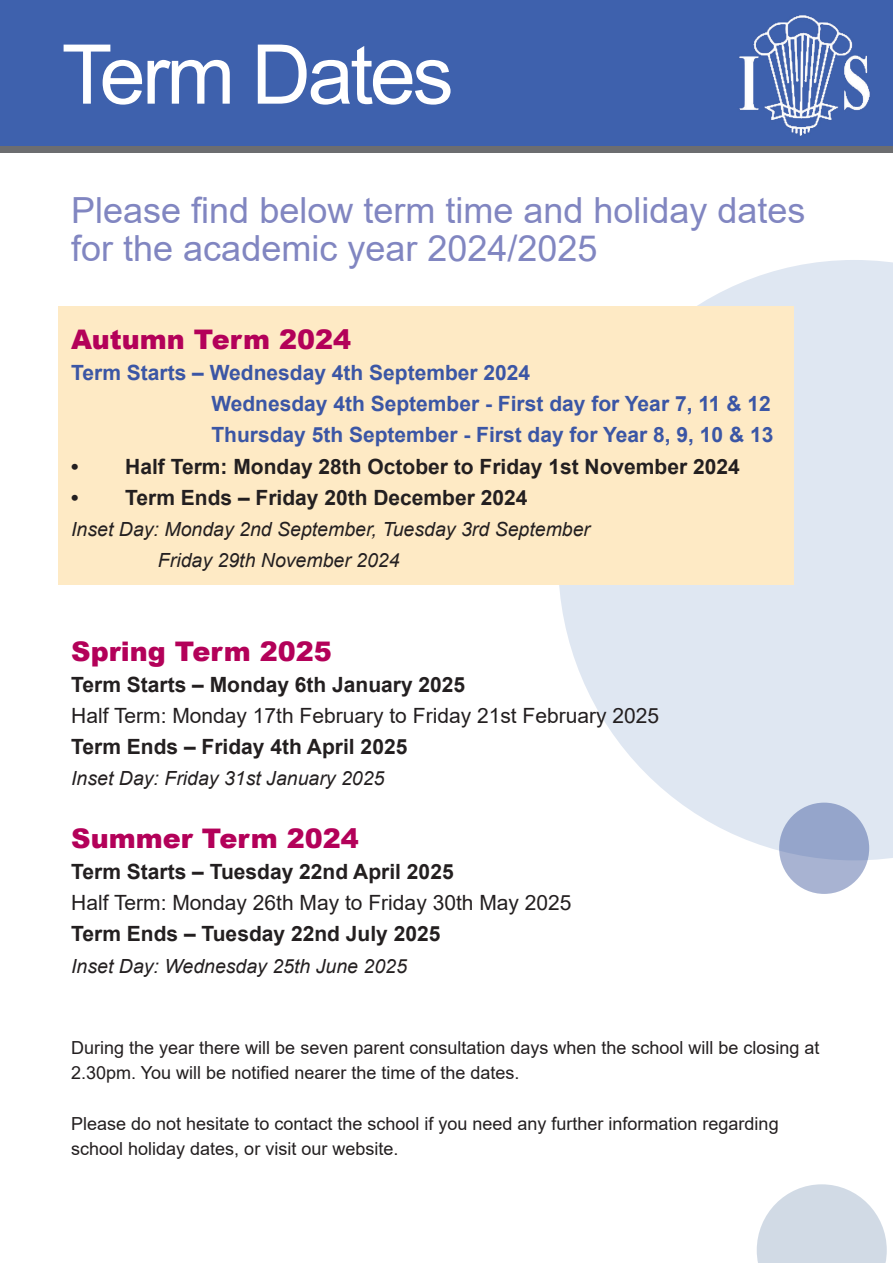
<style>
.page{position:relative;width:893px;height:1263px;background:#fff}
.page>*{position:absolute;margin:0;border:0;box-sizing:border-box;transform-origin:0 0}
.t1{font:82.5px "Arial";letter-spacing:-.04em;color:#fff}
.t2{font:36px/38.7px "Arial";color:#8186c1}
.t3{font:900 27px "Arial";color:#b30159}
.t4{font:700 21px "Arial";color:#231f20}
.t5{font:700 21px "Arial";color:#3b56a5}
.t6{font:21px "Arial";color:#231f20}
.t7{font:italic 19.5px "Arial";color:#231f20}
.t8{font:18px/25.2px "Arial";color:#231f20}
</style>
<div class="page">
<svg style="left:559px;top:260px;width:334px;height:600px;fill:#dfe7f2"></svg>
<div style="left:58px;top:306px;width:736px;height:279px;background:#feeac5"></div>
<div style="left:0;top:0;width:893px;height:147px;background:#3e61ad"></div>
<div style="left:0;top:147px;width:893px;height:6px;background:#6c6d70"></div>
<div style="left:779px;top:803px;width:90px;height:91px;background:linear-gradient(to right,#9faccf,#9aa9cd);border-radius:50%"></div>
<svg style="left:757px;top:1184px;width:130px;height:79px"></svg>
<p class="t1" style="left:62px;top:18px;width:394px">Term Dates</p>
<p class="t2" style="left:71px;top:190px;width:736px">Please find below term time and holiday dates for the academic year 2024/2025</p>
<p class="t3" style="left:71px;top:319px;width:281px">Autumn Term 2024</p>
<p class="t5" style="left:71px;top:358px;width:461px">Term Starts – Wednesday 4th September 2024</p>
<p class="t5" style="left:211px;top:389px;width:561px">Wednesday 4th September - First day for Year 7, 11 &amp; 12</p>
<p class="t5" style="left:211px;top:420px;width:564px">Thursday 5th September - First day for Year 8, 9, 10 &amp; 13</p>
<p class="t4" style="left:71px;top:451px;width:670px">• Half Term: Monday 28th October to Friday 1st November 2024</p>
<p class="t4" style="left:71px;top:482px;width:458px">• Term Ends – Friday 20th December 2024</p>
<p class="t7" style="left:71px;top:516px;width:520px">Inset Day: Monday 2nd September, Tuesday 3rd September</p>
<p class="t7" style="left:158px;top:548px;width:243px">Friday 29th November 2024</p>
<p class="t3" style="left:71px;top:631px;width:262px">Spring Term 2025</p>
<p class="t4" style="left:71px;top:670px;width:396px">Term Starts – Monday 6th January 2025</p>
<p class="t6" style="left:71px;top:701px;width:589px">Half Term: Monday 17th February to Friday 21st February 2025</p>
<p class="t4" style="left:71px;top:732px;width:338px">Term Ends – Friday 4th April 2025</p>
<p class="t7" style="left:71px;top:766px;width:315px">Inset Day: Friday 31st January 2025</p>
<p class="t3" style="left:71px;top:818px;width:289px">Summer Term 2024</p>
<p class="t4" style="left:71px;top:857px;width:384px">Term Starts – Tuesday 22nd April 2025</p>
<p class="t6" style="left:71px;top:888px;width:502px">Half Term: Monday 26th May to Friday 30th May 2025</p>
<p class="t4" style="left:71px;top:919px;width:371px">Term Ends – Tuesday 22nd July 2025</p>
<p class="t7" style="left:71px;top:953px;width:337px">Inset Day: Wednesday 25th June 2025</p>
<p class="t8" style="left:71px;top:1035px;width:750px">During the year there will be seven parent consultation days when the school will be closing at<br>2.30pm. You will be notified nearer the time of the dates.</p>
<p class="t8" style="left:71px;top:1110px;width:709px">Please do not hesitate to contact the school if you need any further information regarding school holiday dates, or visit our website.</p>
</div>
